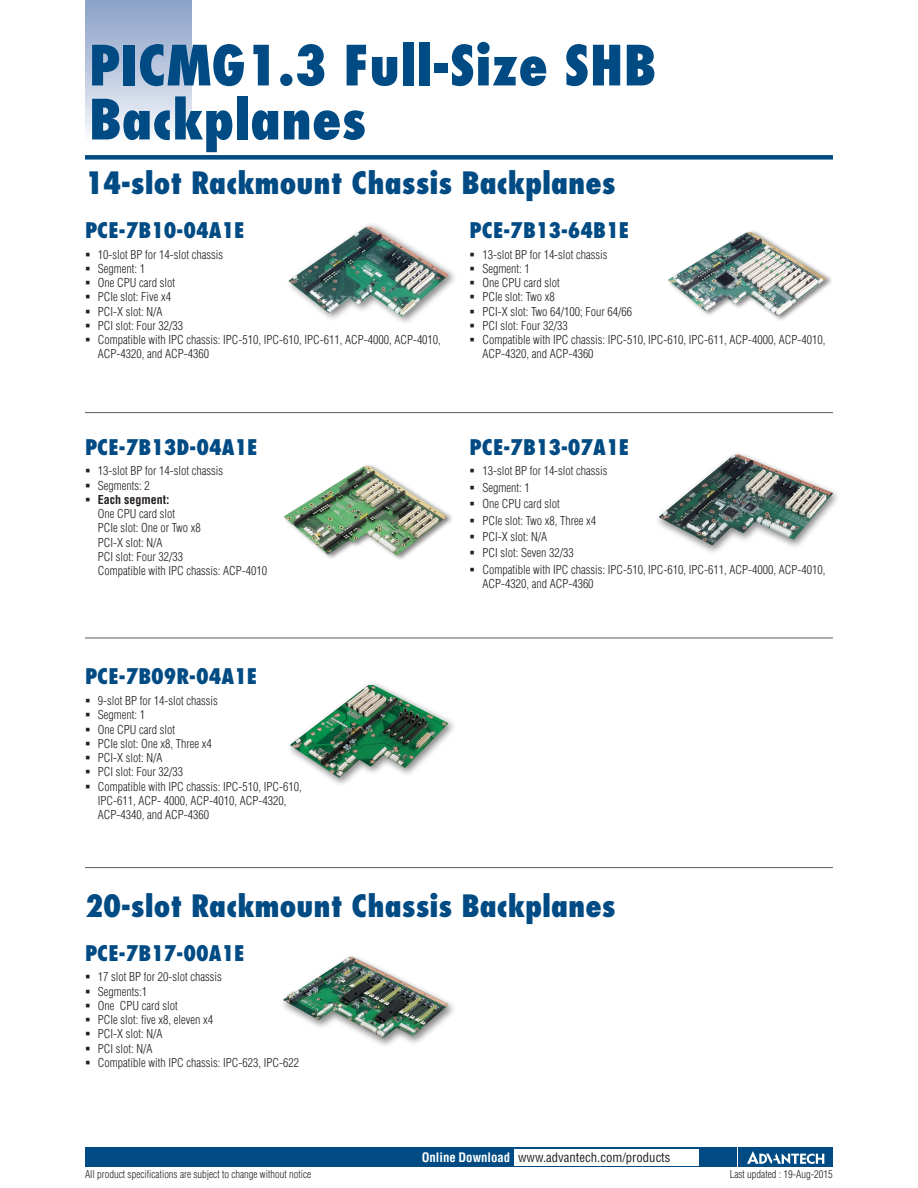
<style>
.page{position:relative;width:918px;height:1188px;background:#fff}
.page>*{position:absolute;margin:0;border:0;box-sizing:border-box;transform-origin:0 0}
.t1{font:800 condensed 54px/54px "Futura";color:#004b84}
.t2{font:800 condensed 30px "Futura";color:#004b84}
.t3{font:800 condensed 21px "Futura";color:#004b84}
.t4{font:condensed 12.75px "Helvetica";color:#231f20}
.t5{font:300 condensed 12px/14.2px "Helvetica";color:#231f20}
.t6{font:700 condensed 12px "Helvetica";color:#231f20}
.t7{font:300 condensed 10.5px "Helvetica";color:#231f20}
.s1{font-weight:700;color:#fff}
</style>
<div class="page">
<div style="left:85px;top:155px;width:748px;height:5px;background:#004b84"></div>
<div style="left:85px;top:1147px;width:651px;height:20px;background:#004b84"></div>
<div style="left:738px;top:1147px;width:95px;height:20px;background:#004b84"></div>
<svg style="left:747px;top:1151px;width:77px;height:13px"></svg>
<div style="left:514px;top:1149px;width:184px;height:16px;background:#fff"></div>
<hr style="left:85px;top:638px;width:748px;height:1px;background:#57585a">
<hr style="left:85px;top:412px;width:748px;height:1px;background:#57585a">
<hr style="left:85px;top:867px;width:748px;height:1px;background:#57585a">
<img style="left:284px;top:466px;width:163px;height:90px">
<img style="left:668px;top:232px;width:158px;height:84px">
<div style="left:286px;top:222px;width:172px;height:103px;background:#231f20;opacity:.55"></div>
<img style="left:289px;top:227px;width:160px;height:90px">
<div style="left:655px;top:451px;width:187px;height:104px;background:#231f20;opacity:.55"></div>
<img style="left:659px;top:454px;width:174px;height:91px">
<div style="left:279px;top:953px;width:178px;height:95px;background:#231f20;opacity:.55"></div>
<img style="left:283px;top:957px;width:166px;height:81px">
<img style="left:290px;top:685px;width:158px;height:93px">
<div style="left:85px;top:0;width:106px;height:143px;background:linear-gradient(to bottom,#879fc5,#fafafd)"></div>
<h1 class="t1" style="left:89px;top:38px;width:569px">PICMG1.3 Full-Size SHB<br>Backplanes</h1>
<h2 class="t2" style="left:85px;top:164px;width:532px">14-slot Rackmount Chassis Backplanes</h2>
<h3 class="t3" style="left:85px;top:217px;width:161px">PCE-7B10-04A1E</h3>
<p class="t5" style="left:98px;top:247px;width:345px">10-slot BP for 14-slot chassis<br>Segment: 1<br>One CPU card slot<br>PCIe slot: Five x4<br>PCI-X slot: N/A<br>PCI slot: Four 32/33<br>Compatible with IPC chassis: IPC-510, IPC-610, IPC-611, ACP-4000, ACP-4010,<br>ACP-4320, and ACP-4360</p>
<h3 class="t3" style="left:470px;top:217px;width:161px">PCE-7B13-64B1E</h3>
<p class="t5" style="left:482px;top:247px;width:345px">13-slot BP for 14-slot chassis<br>Segment: 1<br>One CPU card slot<br>PCIe slot: Two x8<br>PCI-X slot: Two 64/100; Four 64/66<br>PCI slot: Four 32/33<br>Compatible with IPC chassis: IPC-510, IPC-610, IPC-611, ACP-4000, ACP-4010,<br>ACP-4320, and ACP-4360</p>
<h3 class="t3" style="left:85px;top:434px;width:174px">PCE-7B13D-04A1E</h3>
<p class="t5" style="left:98px;top:464px;width:127px">13-slot BP for 14-slot chassis<br>Segments: 2</p>
<p class="t6" style="left:98px;top:492px;width:73px">Each segment:</p>
<p class="t5" style="left:98px;top:507px;width:171px">One CPU card slot<br>PCIe slot: One or Two x8<br>PCI-X slot: N/A<br>PCI slot: Four 32/33<br>Compatible with IPC chassis: ACP-4010</p>
<h3 class="t3" style="left:85px;top:663px;width:174px">PCE-7B09R-04A1E</h3>
<p class="t5" style="left:98px;top:694px;width:205px">9-slot BP for 14-slot chassis<br>Segment: 1<br>One CPU card slot<br>PCIe slot: One x8, Three x4<br>PCI-X slot: N/A<br>PCI slot: Four 32/33<br>Compatible with IPC chassis: IPC-510, IPC-610,<br>IPC-611, ACP- 4000, ACP-4010, ACP-4320,<br>ACP-4340, and ACP-4360</p>
<h3 class="t3" style="left:470px;top:434px;width:161px">PCE-7B13-07A1E</h3>
<p class="t5" style="left:482px;top:463px;width:345px;line-height:16.4px">13-slot BP for 14-slot chassis<br>Segment: 1<br>One CPU card slot<br>PCIe slot: Two x8, Three x4<br>PCI-X slot: N/A<br>PCI slot: Seven 32/33<br>Compatible with IPC chassis: IPC-510, IPC-610, IPC-611, ACP-4000, ACP-4010,</p>
<p class="t5" style="left:482px;top:576px;width:113px">ACP-4320, and ACP-4360</p>
<h2 class="t2" style="left:85px;top:887px;width:532px">20-slot Rackmount Chassis Backplanes</h2>
<h3 class="t3" style="left:85px;top:940px;width:161px">PCE-7B17-00A1E</h3>
<p class="t5" style="left:98px;top:970px;width:203px">17 slot BP for 20-slot chassis<br>Segments:1<br>One CPU card slot<br>PCIe slot: five x8, eleven x4<br>PCI-X slot: N/A<br>PCI slot: N/A<br>Compatible with IPC chassis: IPC-623, IPC-622</p>
<p class="t4" style="left:422px;top:1150px;width:250px"><span class="s1">Online Download</span> www.advantech.com/products</p>
<p class="t7" style="left:85px;top:1168px;width:228px">All product specifications are subject to change without notice</p>
<p class="t7" style="left:730px;top:1168px;width:105px">Last updated : 19-Aug-2015</p>
</div>
